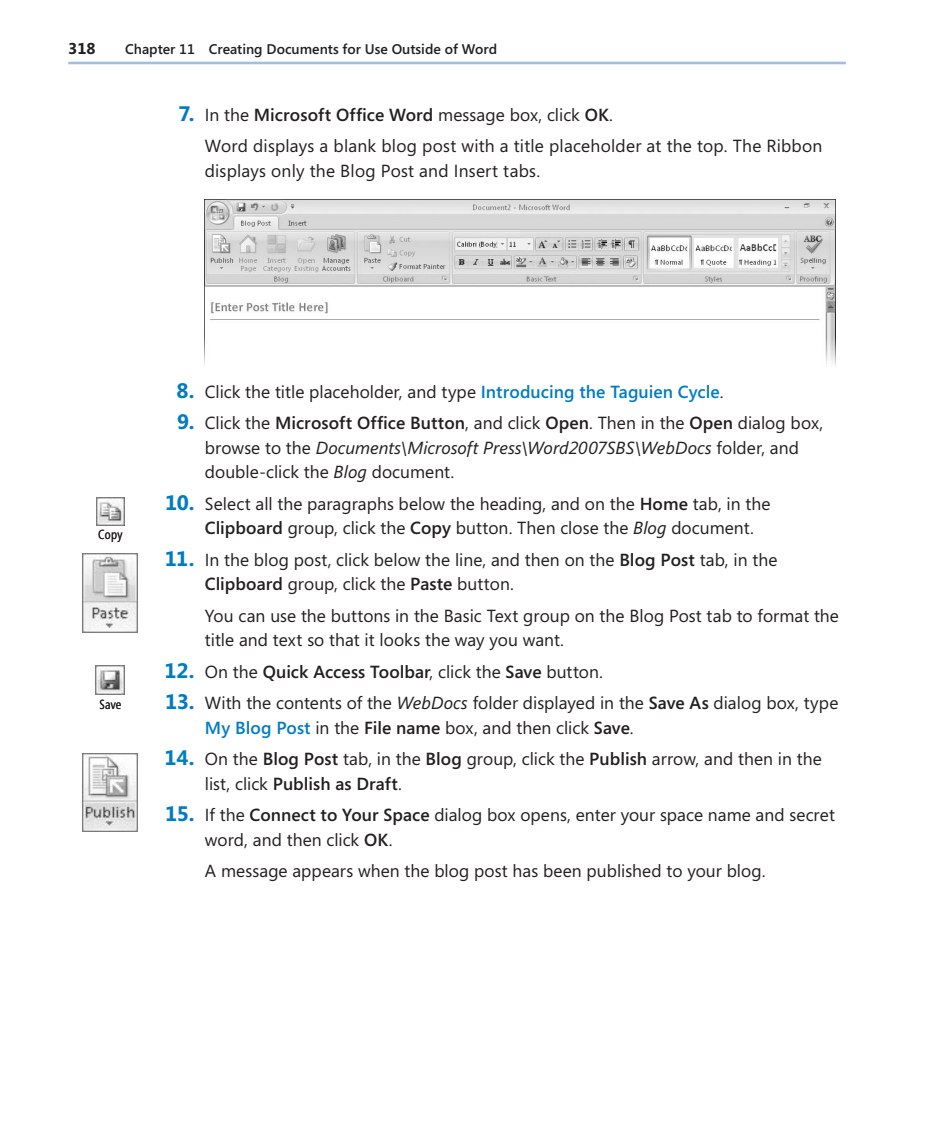
<style>
.page{position:relative;width:930px;height:1134px;background:#fff}
.page>*{position:absolute;margin:0;border:0;box-sizing:border-box;transform-origin:0 0}
.t1{font:700 21px "Segoe";color:#007cc2}
.t2{font:17.5px/24.5px "Segoe";letter-spacing:.005em;color:#231f20}
.t3{font:600 17.5px "Segoe";letter-spacing:.005em;color:#231f20}
.t4{font:700 15.75px "Segoe";color:#231f20}
.t5{font:600 14px "Segoe";color:#231f20}
.t6{font:13.12px "Segoe Condensed";letter-spacing:.015em;color:#231f20}
.s1{font-weight:700;font-size:21px;color:#007cc2}
.s2{font-weight:600}
.s3{font-weight:600;color:#007cc2}
.s4{font-style:italic}
.s5{font-weight:400}
</style>
<div class="page">
<hr style="left:68px;top:62px;width:777px;height:2px;background:#a0bde2">
<img style="left:205px;top:200px;width:630px;height:164px">
<img style="left:96px;top:498px;width:28px;height:27px">
<img style="left:83px;top:554px;width:55px;height:78px">
<img style="left:96px;top:666px;width:29px;height:29px">
<img style="left:83px;top:753px;width:55px;height:79px">
<p class="t4" style="left:68px;top:39px;width:24px">318</p>
<p class="t5" style="left:125px;top:41px;width:373px">Chapter 11 Creating Documents for Use Outside of Word</p>
<p class="t2" style="left:205px;top:99px;width:618px;line-height:31.5px;text-indent:-26px"><span class="s1">7.</span> In the <span class="s2">Microsoft Office Word</span> message box, click <span class="s2">OK</span>.<br>Word displays a blank blog post with a title placeholder at the top. The Ribbon</p>
<p class="t2" style="left:205px;top:159px;width:337px">displays only the Blog Post and Insert tabs.</p>
<p class="t1" style="left:68px;top:379px;width:61px">8</p>
<p class="t2" style="left:189px;top:380px;width:536px"><span class="s1">.</span> Click the title placeholder, and type <span class="s3">Introducing the Taguien Cycle</span>.</p>
<p class="t2" style="left:205px;top:411px;width:619px;text-indent:-28px"><span class="s1">9.</span> Click the <span class="s2">Microsoft Office Button</span>, and click <span class="s2">Open</span>. Then in the <span class="s2">Open</span> dialog box, browse to the <span class="s4">Documents\Microsoft Press\Word2007SBS\WebDocs</span> folder, and double-click the <span class="s4">Blog</span> document.</p>
<p class="t2" style="left:205px;top:492px;width:567px;text-indent:-40px"><span class="s1">10.</span> Select all the paragraphs below the heading, and on the <span class="s2">Home</span> tab, in the<br><span class="s2">Clipboard</span> group, click the <span class="s2">Copy</span> button. Then close the <span class="s4">Blog</span> document.</p>
<p class="t2" style="left:205px;top:548px;width:574px;text-indent:-40px"><span class="s1">11.</span> In the blog post, click below the line, and then on the <span class="s2">Blog Post</span> tab, in the<br><span class="s2">Clipboard</span> group, click the <span class="s2">Paste</span> button.</p>
<p class="t2" style="left:205px;top:604px;width:635px">You can use the buttons in the Basic Text group on the Blog Post tab to format the title and text so that it looks the way you want.</p>
<p class="t3" style="left:164px;top:662px;width:440px"><span class="s1">12.</span> <span class="s5">On the</span> Quick Access Toolbar<span class="s5">, click the</span> Save <span class="s5">button.</span></p>
<p class="t2" style="left:205px;top:691px;width:634px;text-indent:-40px"><span class="s1">13.</span> With the contents of the <span class="s4">WebDocs</span> folder displayed in the <span class="s2">Save As</span> dialog box, type<br><span class="s3">My Blog Post</span> in the <span class="s2">File name</span> box, and then click <span class="s2">Save</span>.</p>
<p class="t2" style="left:205px;top:747px;width:618px;text-indent:-40px"><span class="s1">14.</span> On the <span class="s2">Blog Post</span> tab, in the <span class="s2">Blog</span> group, click the <span class="s2">Publish</span> arrow, and then in the list, click <span class="s2">Publish as Draft</span>.</p>
<p class="t2" style="left:205px;top:803px;width:631px;text-indent:-40px"><span class="s1">15.</span> If the <span class="s2">Connect to Your Space</span> dialog box opens, enter your space name and secret word, and then click <span class="s2">OK</span>.</p>
<p class="t2" style="left:205px;top:859px;width:562px">A message appears when the blog post has been published to your blog.</p>
<p class="t6" style="left:98px;top:527px;width:26px">Copy</p>
<p class="t6" style="left:99px;top:696px;width:23px">Save</p>
</div>
